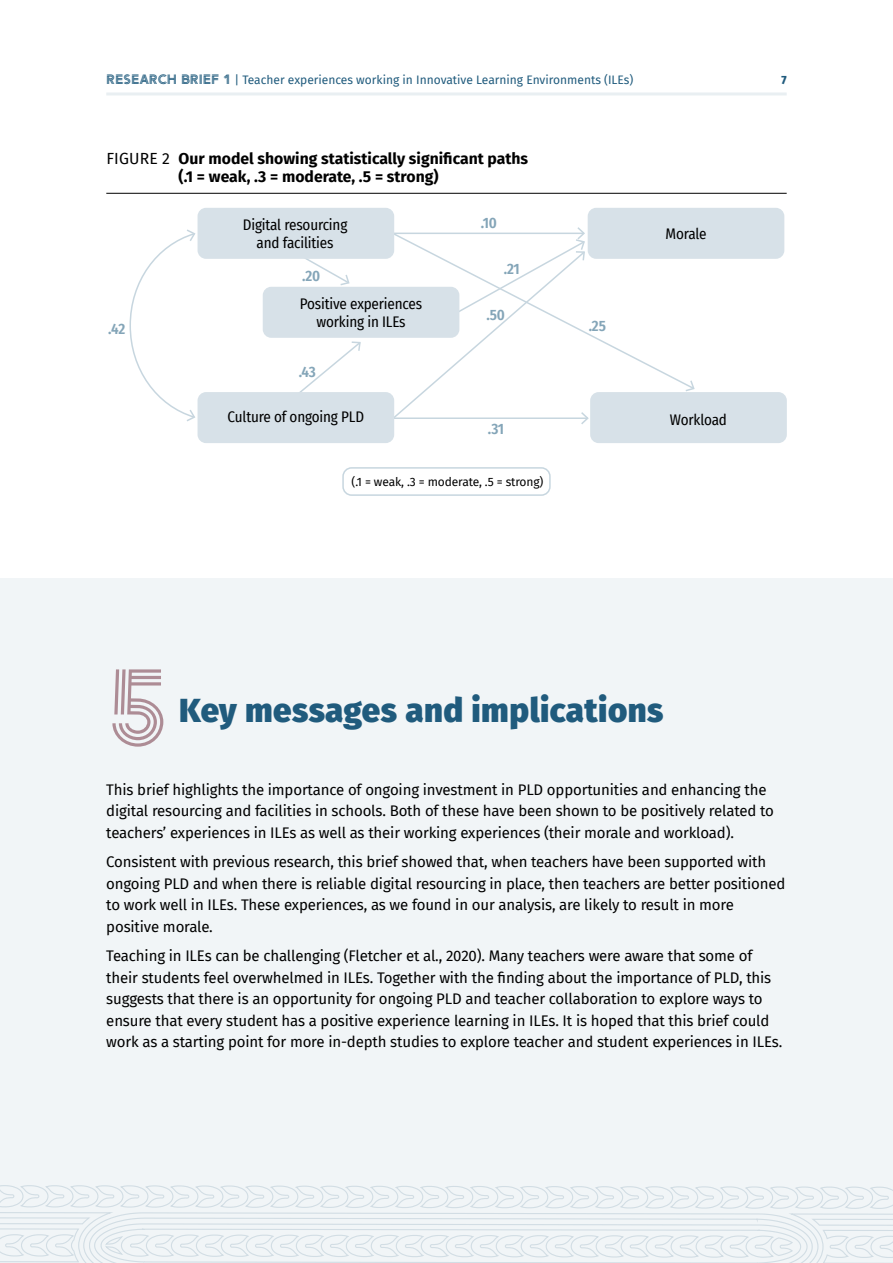
<style>
.page{position:relative;width:893px;height:1263px;background:#fff}
.page>*{position:absolute;margin:0;border:0;box-sizing:border-box;transform-origin:0 0}
.t1{font:107.25px "Arya Triple";color:#ad8c95}
.t2{font:900 33px "Fira Sans";letter-spacing:.015em;color:#205b7d}
.t3{font:700 15.75px/18.9px "Fira Sans";color:#000}
.t4{font:15px/21.3px "Fira Sans";letter-spacing:-.01em;color:#000}
.t5{font:15px/18px "Fira Sans Condensed";letter-spacing:-.01em;color:#000;text-align:center}
.t6{font:600 15px "Fira Sans Condensed";letter-spacing:-.015em;color:#84a5b8}
.t7{font:12px "Fira Sans";color:#205b7d}
.t8{font:12px "Fira Sans";letter-spacing:-.01em;color:#000}
.t9{font:800 12px "Fira Sans Condensed";color:#205b7d}
.s1{font-family:"Arya Double";font-size:13.5px}
.s2{font-weight:400}
</style>
<div class="page">
<div style="left:0;top:578px;width:893px;height:685px;background:#f1f5f7"></div>
<hr style="left:106px;top:92px;width:681px;height:3px;background:#e9eff2">
<hr style="left:106px;top:193px;width:681px;height:1px;background:#000">
<svg style="left:305px;top:259px;width:45px;height:27px"></svg>
<svg style="left:590px;top:257px;width:94px;height:127px"></svg>
<svg style="left:684px;top:380px;width:11px;height:12px"></svg>
<svg style="left:299px;top:341px;width:62px;height:51px"></svg>
<svg style="left:392px;top:226px;width:198px;height:198px"></svg>
<div style="left:263px;top:287px;width:196px;height:51px;background:#d7e1e8;border-radius:9px"></div>
<div style="left:198px;top:208px;width:196px;height:51px;background:#d7e1e8;border-radius:9px"></div>
<div style="left:198px;top:392px;width:196px;height:51px;background:#d7e1e8;border-radius:9px"></div>
<div style="left:588px;top:208px;width:196px;height:51px;background:#d7e1e8;border-radius:9px"></div>
<div style="left:590px;top:392px;width:197px;height:51px;background:#d7e1e8;border-radius:9px"></div>
<svg style="left:129px;top:229px;width:67px;height:193px"></svg>
<div style="left:342px;top:467px;width:209px;height:29px;border:2px solid #c7d6df;border-radius:9px"></div>
<p class="t7" style="left:106px;top:71px;width:529px"><span class="s1">RESEARCH BRIEF 1</span> | Teacher experiences working in Innovative Learning Environments (ILEs)</p>
<p class="t9" style="left:781px;top:69px;width:7px">7</p>
<p class="t3" style="left:179px;top:148px;width:351px;text-indent:-72px"><span class="s2">FIGURE 2</span> Our model showing statistically significant paths (.1 = weak, .3 = moderate, .5 = strong)</p>
<p class="t6" style="left:108px;top:316px;width:19px">.42</p>
<p class="t5" style="left:243px;top:215px;width:106px">Digital resourcing and facilities</p>
<p class="t6" style="left:302px;top:263px;width:20px">.20</p>
<p class="t5" style="left:300px;top:294px;width:124px">Positive experiences working in ILEs</p>
<p class="t6" style="left:299px;top:359px;width:19px">.43</p>
<p class="t5" style="left:228px;top:408px;width:138px">Culture of ongoing PLD</p>
<p class="t6" style="left:481px;top:211px;width:17px">.10</p>
<p class="t6" style="left:504px;top:256px;width:17px">.21</p>
<p class="t6" style="left:486px;top:303px;width:20px">.50</p>
<p class="t6" style="left:488px;top:417px;width:18px">.31</p>
<p class="t8" style="left:352px;top:473px;width:193px">(.1 = weak, .3 = moderate, .5 = strong)</p>
<p class="t6" style="left:589px;top:313px;width:19px">.25</p>
<p class="t5" style="left:665px;top:225px;width:43px">Morale</p>
<p class="t5" style="left:670px;top:410px;width:59px">Workload</p>
<h1 class="t1" style="left:106px;top:641px;width:65px">5</h1>
<h2 class="t2" style="left:179px;top:681px;width:486px">Key messages and implications</h2>
<p class="t4" style="left:106px;top:778px;width:669px">This brief highlights the importance of ongoing investment in PLD opportunities and enhancing the digital resourcing and facilities in schools. Both of these have been shown to be positively related to teachers’ experiences in ILEs as well as their working experiences (their morale and workload).</p>
<p class="t4" style="left:106px;top:851px;width:681px">Consistent with previous research, this brief showed that, when teachers have been supported with ongoing PLD and when there is reliable digital resourcing in place, then teachers are better positioned to work well in ILEs. These experiences, as we found in our analysis, are likely to result in more positive morale.</p>
<p class="t4" style="left:106px;top:945px;width:678px">Teaching in ILEs can be challenging (Fletcher et al., 2020). Many teachers were aware that some of their students feel overwhelmed in ILEs. Together with the finding about the importance of PLD, this suggests that there is an opportunity for ongoing PLD and teacher collaboration to explore ways to ensure that every student has a positive experience learning in ILEs. It is hoped that this brief could work as a starting point for more in-depth studies to explore teacher and student experiences in ILEs.</p>
</div>
